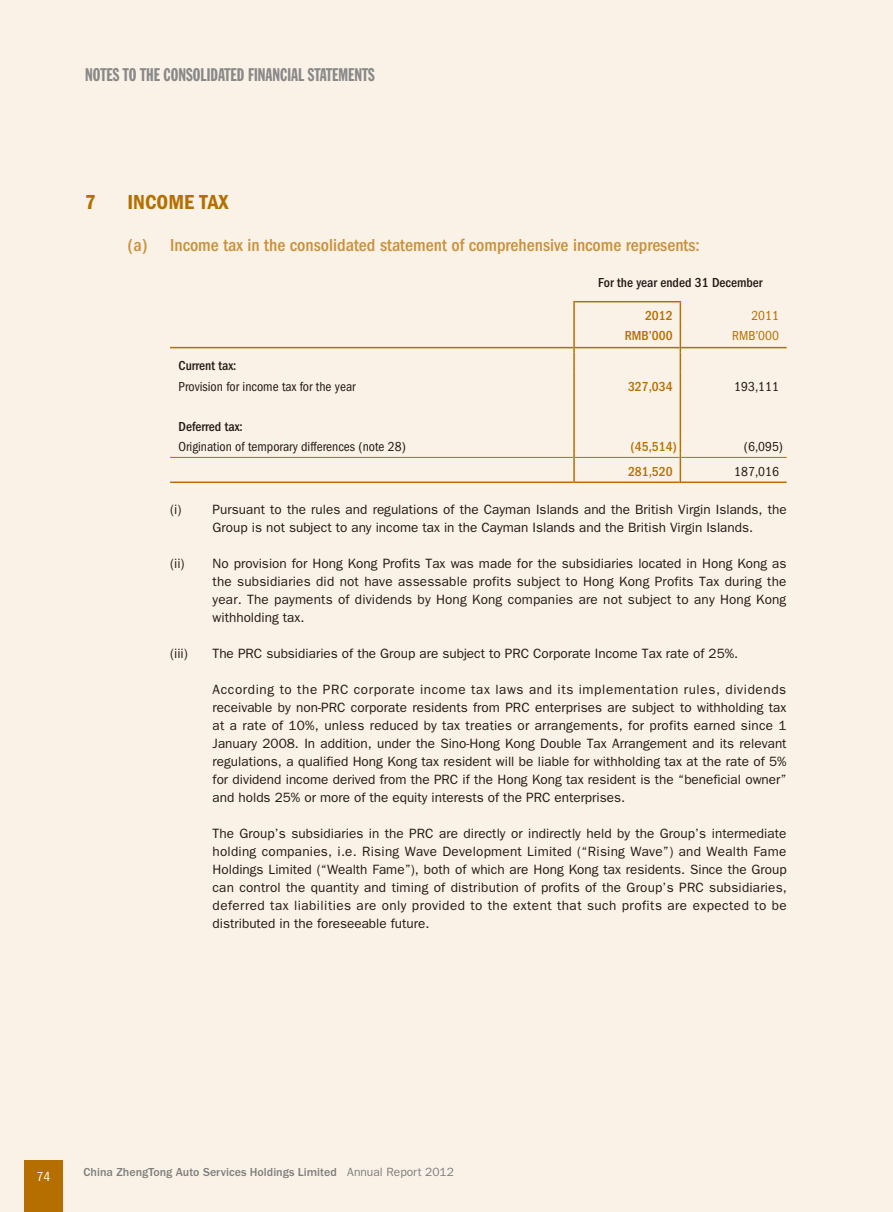
<style>
.page{position:relative;width:893px;height:1212px;background:#faf2e6}
.page>*{position:absolute;margin:0;border:0;box-sizing:border-box;transform-origin:0 0}
.t1{font:21px "ITC Franklin Gothic Std Dm Cd";color:#b56f00}
.t2{font:500 condensed 18px "ITC Franklin Gothic Std";color:#c9903b}
.t3{font:18px "Franklin Gothic Std Extra Cond";color:#898989}
.t4{font:13.5px/18px "ITC Franklin Gothic Std";color:#231916;text-align:justify}
.t5{font:condensed 13.5px "ITC Franklin Gothic Std";color:#231916}
.t6{font:500 condensed 13.5px "ITC Franklin Gothic Std";color:#231916}
.t7{font:500 condensed 13.5px "ITC Franklin Gothic Std";color:#b56f00}
.t8{font:condensed 13.5px "ITC Franklin Gothic Std";color:#b56f00}
.t9{font:condensed 13.5px "ITC Franklin Gothic Std";color:#fff}
.t10{font:500 12px "ITC Franklin Gothic Std";color:#7e7e7e}
.s1{font-weight:400}
</style>
<div class="page">
<div style="left:24px;top:1161px;width:38px;height:51px;background:#b56f00"></div>
<hr style="left:573px;top:302px;width:2px;height:20px;background:#b56f00">
<hr style="left:573px;top:322px;width:2px;height:20px;background:#b56f00">
<svg style="left:573px;top:342px;width:2px;height:11px"></svg>
<hr style="left:573px;top:353px;width:2px;height:20px;background:#b56f00">
<hr style="left:573px;top:373px;width:2px;height:20px;background:#b56f00">
<hr style="left:573px;top:393px;width:2px;height:20px;background:#b56f00">
<hr style="left:573px;top:413px;width:2px;height:20px;background:#b56f00">
<hr style="left:573px;top:433px;width:2px;height:20px;background:#b56f00">
<hr style="left:573px;top:458px;width:2px;height:20px;background:#b56f00">
<svg style="left:680px;top:302px;width:1px;height:181px"></svg>
<hr style="left:573px;top:301px;width:108px;height:1px;background:#b56f00">
<hr style="left:170px;top:347px;width:403px;height:1px;background:#b56f00">
<hr style="left:575px;top:347px;width:105px;height:1px;background:#b56f00">
<hr style="left:681px;top:347px;width:106px;height:1px;background:#b56f00">
<hr style="left:170px;top:457px;width:403px;height:1px;background:#b56f00">
<hr style="left:575px;top:457px;width:105px;height:1px;background:#b56f00">
<hr style="left:681px;top:457px;width:106px;height:1px;background:#b56f00">
<hr style="left:170px;top:481px;width:403px;height:2px;background:#b56f00">
<hr style="left:575px;top:481px;width:105px;height:2px;background:#b56f00">
<hr style="left:681px;top:481px;width:106px;height:2px;background:#b56f00">
<h2 class="t3" style="left:85px;top:65px;width:291px">NOTES TO THE CONSOLIDATED FINANCIAL STATEMENTS</h2>
<h1 class="t1" style="left:85px;top:190px;width:12px">7</h1>
<h1 class="t1" style="left:128px;top:190px;width:102px">INCOME TAX</h1>
<h2 class="t2" style="left:128px;top:234px;width:574px">(a) Income tax in the consolidated statement of comprehensive income represents:</h2>
<p class="t6" style="left:598px;top:275px;width:166px">For the year ended 31 December</p>
<p class="t7" style="left:645px;top:307px;width:29px">2012</p>
<p class="t8" style="left:751px;top:307px;width:29px">2011</p>
<p class="t7" style="left:625px;top:328px;width:49px">RMB’000</p>
<p class="t8" style="left:732px;top:328px;width:48px">RMB’000</p>
<p class="t6" style="left:179px;top:358px;width:59px">Current tax:</p>
<p class="t5" style="left:179px;top:378px;width:179px">Provision for income tax for the year</p>
<p class="t7" style="left:628px;top:378px;width:46px">327,034</p>
<p class="t5" style="left:734px;top:378px;width:46px">193,111</p>
<p class="t6" style="left:179px;top:419px;width:66px">Deferred tax:</p>
<p class="t5" style="left:179px;top:439px;width:229px">Origination of temporary differences (note 28)</p>
<p class="t7" style="left:630px;top:439px;width:48px">(45,514)</p>
<p class="t5" style="left:744px;top:439px;width:41px">(6,095)</p>
<p class="t7" style="left:628px;top:463px;width:46px">281,520</p>
<p class="t5" style="left:734px;top:463px;width:46px">187,016</p>
<p class="t4" style="left:213px;top:501px;width:576px;text-indent:-43px">(i) Pursuant to the rules and regulations of the Cayman Islands and the British Virgin Islands, the<br>Group is not subject to any income tax in the Cayman Islands and the British Virgin Islands.</p>
<p class="t4" style="left:213px;top:555px;width:575px;text-indent:-43px">(ii) No provision for Hong Kong Profits Tax was made for the subsidiaries located in Hong Kong as the subsidiaries did not have assessable profits subject to Hong Kong Profits Tax during the year. The payments of dividends by Hong Kong companies are not subject to any Hong Kong withholding tax.</p>
<p class="t4" style="left:170px;top:645px;width:19px">(iii)</p>
<p class="t4" style="left:213px;top:645px;width:527px">The PRC subsidiaries of the Group are subject to PRC Corporate Income Tax rate of 25%.</p>
<p class="t4" style="left:213px;top:681px;width:576px">According to the PRC corporate income tax laws and its implementation rules, dividends receivable by non-PRC corporate residents from PRC enterprises are subject to withholding tax at a rate of 10%, unless reduced by tax treaties or arrangements, for profits earned since 1<br>January 2008. In addition, under the Sino-Hong Kong Double Tax Arrangement and its relevant regulations, a qualified Hong Kong tax resident will be liable for withholding tax at the rate of 5% for dividend income derived from the PRC if the Hong Kong tax resident is the “beneficial owner” and holds 25% or more of the equity interests of the PRC enterprises.</p>
<p class="t4" style="left:213px;top:825px;width:576px">The Group’s subsidiaries in the PRC are directly or indirectly held by the Group’s intermediate holding companies, i.e. Rising Wave Development Limited (“Rising Wave”) and Wealth Fame Holdings Limited (“Wealth Fame”), both of which are Hong Kong tax residents. Since the Group can control the quantity and timing of distribution of profits of the Group’s PRC subsidiaries, deferred tax liabilities are only provided to the extent that such profits are expected to be distributed in the foreseeable future.</p>
<p class="t9" style="left:36px;top:1168px;width:15px">74</p>
<p class="t10" style="left:84px;top:1165px;width:372px">China ZhengTong Auto Services Holdings Limited <span class="s1">Annual Report 2012</span></p>
</div>
